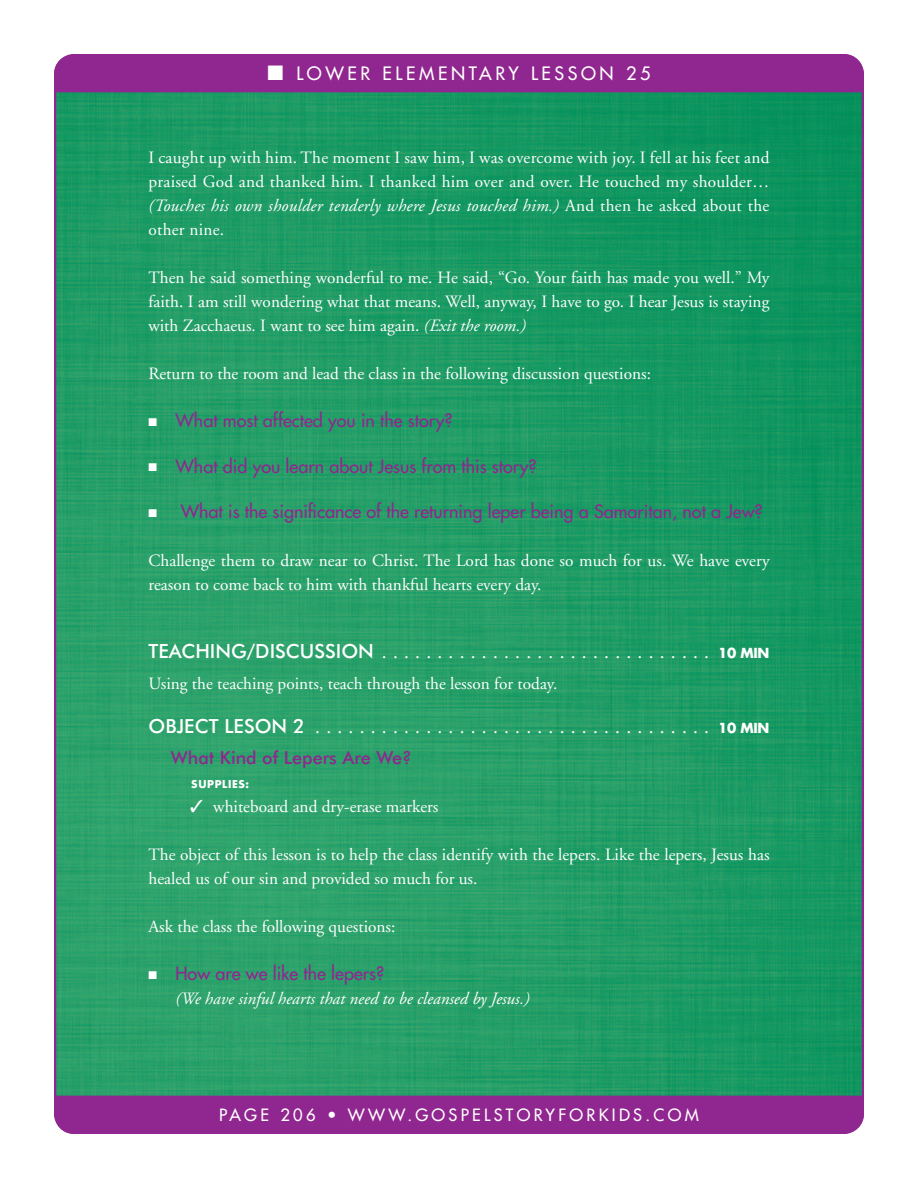
<style>
.page{position:relative;width:918px;height:1188px;background:#fff}
.page>*{position:absolute;margin:0;border:0;box-sizing:border-box;transform-origin:0 0}
.SUB_1{font:19.5px "Adobe Garamond";color:#fff}
.t1{font:18px "Futura";color:#90268f}
.t2{font:18px "Futura";letter-spacing:.2em;color:#fff}
.LS_Subhead_2{font:500 18px "Futura BT";color:#90268f}
.TXT{font:17.25px/24px "Adobe Garamond";color:#fff;text-align:justify}
.Bulleted_Answer{font:italic 17.25px "Adobe Garamond";color:#fff}
.t3{font:16.5px "Futura";letter-spacing:.2em;color:#fff}
.LS_Supply_List_Inden{font:700 10.5px "Futura";letter-spacing:.06em;color:#fff}
.s1{font-style:italic}
.s2{color:#fff}
.s3{font-family:"Futura BT";font-weight:500}
.s4{font-family:"Futura";font-weight:700;font-size:13.5px}
</style>
<div class="page">
<img style="left:57px;top:92px;width:804px;height:1004px">
<div style="left:54px;top:54px;width:810px;height:38px;background:#90268f"></div>
<div style="left:54px;top:1096px;width:810px;height:38px;background:#90268f"></div>
<p class="t2" style="left:267px;top:62px;width:385px">■ LOWER ELEMENTARY LESSON 25</p>
<p class="TXT" style="left:148px;top:146px;width:622px">I caught up with him. The moment I saw him, I was overcome with joy. I fell at his feet and praised God and thanked him. I thanked him over and over. He touched my shoulder… <span class="s1">(Touches his own shoulder tenderly where Jesus touched him.)</span> And then he asked about the other nine.</p>
<p class="TXT" style="left:148px;top:266px;width:623px">Then he said something wonderful to me. He said, “Go. Your faith has made you well.” My faith. I am still wondering what that means. Well, anyway, I have to go. I hear Jesus is staying with Zacchaeus. I want to see him again. <span class="s1">(Exit the room.)</span></p>
<p class="TXT" style="left:148px;top:362px;width:504px">Return to the room and lead the class in the following discussion questions:</p>
<p class="t1" style="left:148px;top:409px;width:306px"><span class="s2">■</span> What most affected you in the story?</p>
<p class="t1" style="left:148px;top:455px;width:390px"><span class="s2">■</span> What did you learn about Jesus from this story?</p>
<p class="t1" style="left:148px;top:500px;width:616px"><span class="s2">■</span> What is the significance of the returning leper being a Samaritan, not a Jew?</p>
<p class="TXT" style="left:148px;top:549px;width:623px">Challenge them to draw near to Christ. The Lord has done so much for us. We have every reason to come back to him with thankful hearts every day.</p>
<p class="SUB_1" style="left:148px;top:642px;width:623px"><span class="s3">TEACHING/DISCUSSION</span> .............................. <span class="s4">10 MIN</span></p>
<p class="TXT" style="left:148px;top:672px;width:410px">Using the teaching points, teach through the lesson for today.</p>
<p class="SUB_1" style="left:148px;top:717px;width:623px"><span class="s3">OBJECT LESON 2</span> .................................... <span class="s4">10 MIN</span></p>
<p class="LS_Subhead_2" style="left:171px;top:747px;width:243px">What Kind of Lepers Are We?</p>
<p class="LS_Supply_List_Inden" style="left:191px;top:777px;width:60px">SUPPLIES:</p>
<p class="TXT" style="left:190px;top:795px;width:250px">✓ whiteboard and dry-erase markers</p>
<p class="TXT" style="left:148px;top:843px;width:623px">The object of this lesson is to help the class identify with the lepers. Like the lepers, Jesus has healed us of our sin and provided so much for us.</p>
<p class="TXT" style="left:148px;top:915px;width:249px">Ask the class the following questions:</p>
<p class="t1" style="left:148px;top:962px;width:237px"><span class="s2">■</span> How are we like the lepers?</p>
<p class="Bulleted_Answer" style="left:176px;top:990px;width:356px">(We have sinful hearts that need to be cleansed by Jesus.)</p>
<p class="t3" style="left:219px;top:1105px;width:481px">PAGE 206 • WWW.GOSPELSTORYFORKIDS.COM</p>
</div>
